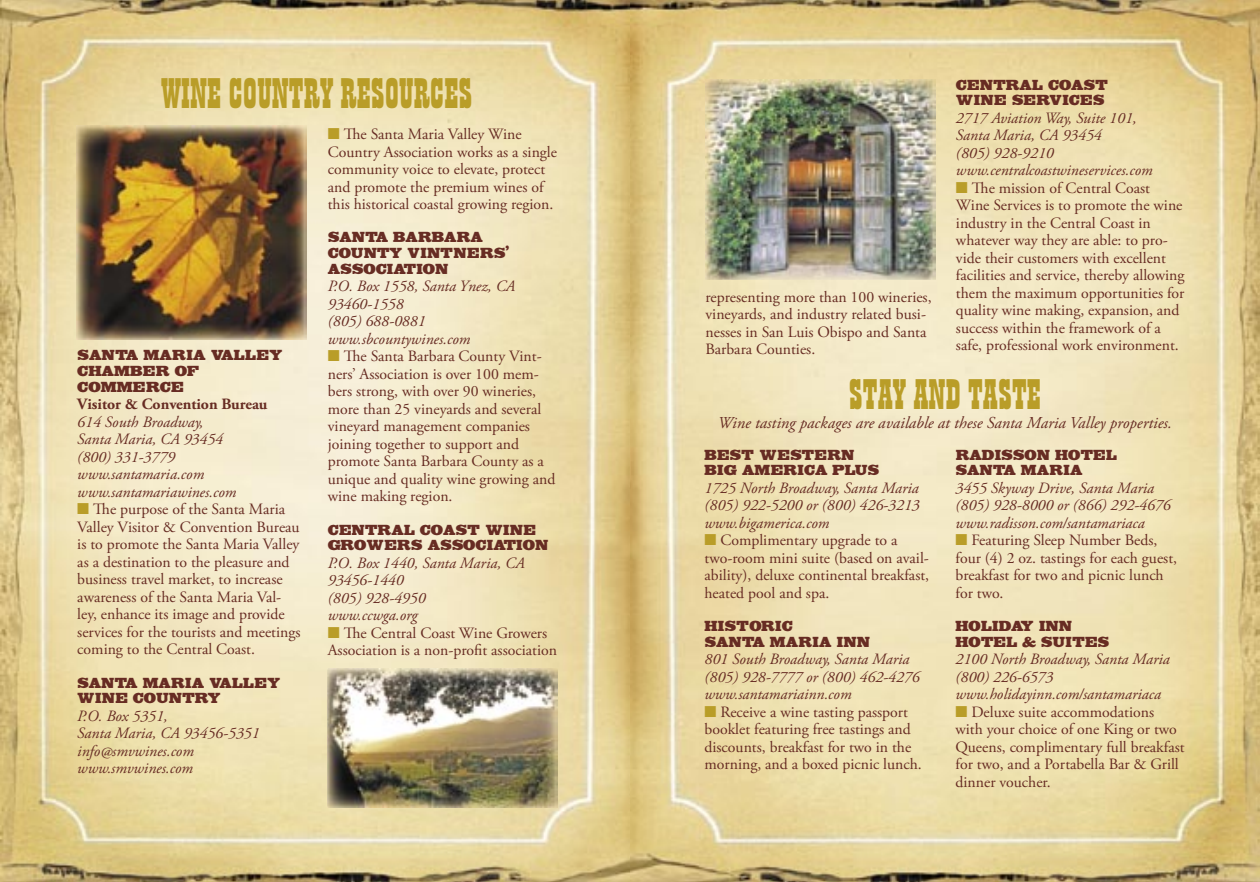
<style>
.page{position:relative;width:1260px;height:882px;background:#fff}
.page>*{position:absolute;margin:0;border:0;box-sizing:border-box;transform-origin:0 0}
.t1{font:42px "Playbill BT";color:#b99d28}
.t2{font:italic 16.62px "Adobe Garamond Pro";color:#672c23}
.t3{font:15.75px/17.5px "Adobe Garamond Pro";color:#672c23}
.t4{font:italic 15.75px/17.5px "Adobe Garamond Pro";color:#672c23}
.t5{font:700 15.75px "Adobe Garamond Pro";color:#672c23}
.t6{font:14px/15.8px "Bodega Display S Si";color:#672c23;scale:.87 1}
.t7{font:14px/15.8px "Bodega Display S Si";color:#672c23;scale:.88 1}
.s1{color:#b99d28}
</style>
<div class="page">
<img style="left:0;top:0;width:1260px;height:882px">
<img style="left:76px;top:125px;width:230px;height:214px">
<img style="left:327px;top:668px;width:230px;height:139px">
<img style="left:706px;top:79px;width:230px;height:201px">
<h1 class="t1" style="left:161px;top:68px;width:313px">WINE COUNTRY RESOURCES</h1>
<p class="t7" style="left:77px;top:349px;width:234px">SANTA MARIA VALLEY<br>CHAMBER OF<br>COMMERCE</p>
<p class="t5" style="left:77px;top:395px;width:192px">Visitor &amp; Convention Bureau</p>
<p class="t4" style="left:77px;top:414px;width:161px">614 South Broadway,<br>Santa Maria, CA 93454 (800) 331-3779 www.santamaria.com www.santamariawines.com</p>
<p class="t3" style="left:77px;top:501px;width:225px"><span class="s1">■</span> The purpose of the Santa Maria Valley Visitor &amp; Convention Bureau is to promote the Santa Maria Valley as a destination to the pleasure and business travel market, to increase awareness of the Santa Maria Val&shy;ley, enhance its image and provide services for the tourists and meetings coming to the Central Coast.</p>
<p class="t6" style="left:77px;top:676px;width:234px">SANTA MARIA VALLEY<br>WINE COUNTRY</p>
<p class="t4" style="left:77px;top:708px;width:184px">P.O. Box 5351,<br>Santa Maria, CA 93456-5351 info@smvwines.com www.smvwines.com</p>
<p class="t3" style="left:328px;top:126px;width:231px"><span class="s1">■</span> The Santa Maria Valley Wine Country Association works as a single community voice to elevate, protect and promote the premium wines of this historical coastal growing region.</p>
<p class="t6" style="left:328px;top:231px;width:206px">SANTA BARBARA<br>COUNTY VINTNERS</p>
<p class="t6" style="left:505px;top:236px;width:6px">,</p>
<p class="t6" style="left:328px;top:262px;width:140px">ASSOCIATION</p>
<p class="t4" style="left:328px;top:278px;width:189px">P.O. Box 1558, Santa Ynez, CA<br>93460-1558<br>(805) 688-0881 www.sbcountywines.com</p>
<p class="t3" style="left:328px;top:348px;width:229px"><span class="s1">■</span> The Santa Barbara County Vint&shy;ners’ Association is over 100 mem&shy;bers strong, with over 90 wineries, more than 25 vineyards and several vineyard management companies joining together to support and promote Santa Barbara County as a unique and quality wine growing and wine making region.</p>
<p class="t6" style="left:328px;top:523px;width:255px">CENTRAL COAST WINE<br>GROWERS ASSOCIATION</p>
<p class="t4" style="left:328px;top:555px;width:199px">P.O. Box 1440, Santa Maria, CA<br>93456-1440<br>(805) 928-4950<br>www.ccwga.org</p>
<p class="t3" style="left:328px;top:625px;width:231px"><span class="s1">■</span> The Central Coast Wine Growers<br>Association is a non-profit association</p>
<p class="t6" style="left:956px;top:78px;width:177px">CENTRAL COAST<br>WINE SERVICES</p>
<p class="t4" style="left:956px;top:110px;width:198px">2717 Aviation Way, Suite 101,<br>Santa Maria, CA 93454<br>(805) 928-9210 www.centralcoastwineservices.com</p>
<p class="t3" style="left:956px;top:180px;width:230px"><span class="s1">■</span> The mission of Central Coast Wine Services is to promote the wine industry in the Central Coast in whatever way they are able: to pro&shy;vide their customers with excellent facilities and service, thereby allowing them the maximum opportunities for quality wine making, expansion, and success within the framework of a safe, professional work environment.</p>
<h1 class="t1" style="left:849px;top:369px;width:194px">STAY AND TASTE</h1>
<p class="t2" style="left:718px;top:412px;width:456px">Wine tasting packages are available at these Santa Maria Valley properties.</p>
<p class="t6" style="left:705px;top:448px;width:202px">BEST WESTERN<br>BIG AMERICA PLUS</p>
<p class="t4" style="left:705px;top:480px;width:217px;text-align:justify">1725 North Broadway, Santa Maria (805) 922-5200 or (800) 426-3213 www.bigamerica.com</p>
<p class="t3" style="left:705px;top:532px;width:226px"><span class="s1">■</span> Complimentary upgrade to a two-room mini suite (based on avail&shy;ability), deluxe continental breakfast, heated pool and spa.</p>
<p class="t6" style="left:705px;top:619px;width:192px">HISTORIC<br>SANTA MARIA INN</p>
<p class="t4" style="left:705px;top:651px;width:217px">801 South Broadway, Santa Maria (805) 928-7777 or (800) 462-4276 www.santamariainn.com</p>
<p class="t3" style="left:705px;top:704px;width:219px"><span class="s1">■</span> Receive a wine tasting passport booklet featuring free tastings and discounts, breakfast for two in the morning, and a boxed picnic lunch.</p>
<p class="t3" style="left:706px;top:289px;width:228px">representing more than 100 wineries, vineyards, and industry related busi&shy;nesses in San Luis Obispo and Santa<br>Barbara Counties.</p>
<p class="t6" style="left:956px;top:448px;width:187px">RADISSON HOTEL<br>SANTA MARIA</p>
<p class="t4" style="left:956px;top:480px;width:217px">3455 Skyway Drive, Santa Maria (805) 928-8000 or (866) 292-4676 www.radisson.com/santamariaca</p>
<p class="t3" style="left:956px;top:532px;width:223px"><span class="s1">■</span> Featuring Sleep Number Beds, four (4) 2 oz. tastings for each guest, breakfast for two and picnic lunch for two.</p>
<p class="t6" style="left:956px;top:619px;width:178px">HOLIDAY INN<br>HOTEL &amp; SUITES</p>
<p class="t4" style="left:956px;top:651px;width:216px">2100 North Broadway, Santa Maria (800) 226-6573 www.holidayinn.com/santamariaca</p>
<p class="t3" style="left:955px;top:704px;width:231px"><span class="s1">■</span> Deluxe suite accommodations with your choice of one King or two<br>Queens, complimentary full breakfast for two, and a Portabella Bar &amp; Grill dinner voucher.</p>
</div>
